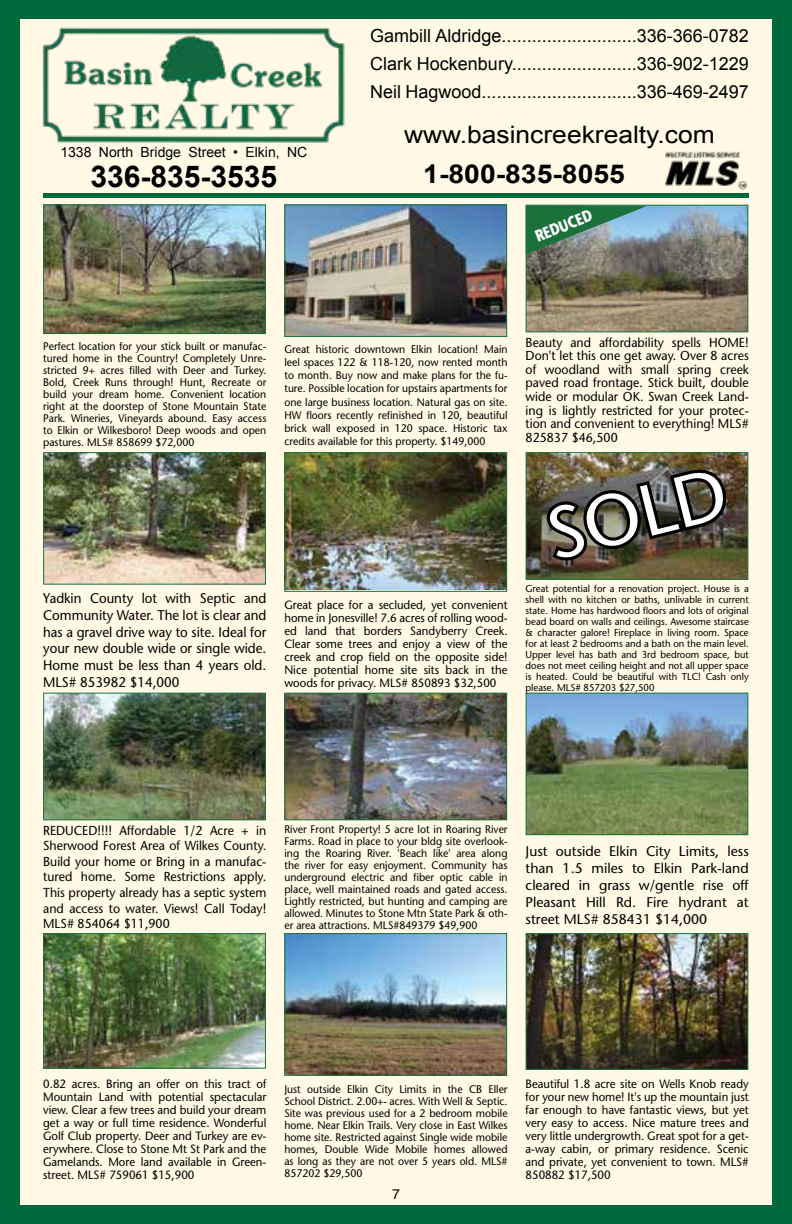
<style>
.page{position:relative;width:792px;height:1224px;background:#006a3d}
.page>*{position:absolute;margin:0;border:0;box-sizing:border-box;transform-origin:0 0}
.t1{font:72.4px "Stone Sans";color:#fff}
.t2{font:700 30px "Arial";color:#000}
.t3{font:700 26px "Arial";color:#000;scale:1.09 1}
.t4{font:24px "Arial";color:#000;scale:1.1 1}
.t5{font:18px/28px "Arial";color:#000;text-align:justify}
.t6{font:700 16.4px "Stone Sans";color:#fff;scale:.77 1}
.t7{font:14px/16.8px "Stone Sans";color:#000;text-align:justify;scale:.95 1}
.t8{font:14px/16.8px "Stone Sans";color:#000;text-align:justify}
.t9{font:14px "Arial";color:#000}
.t10{font:14px "Helvetica";color:#000}
.t11{font:13px/13.6px "Stone Sans";color:#000;text-align:justify;scale:.95 1}
.t12{font:12px/13px "Stone Sans";color:#000;text-align:justify;scale:.95 1}
.t13{font:11px/12px "Stone Sans";color:#000;text-align:justify;scale:.95 1}
.t14{font:10px/11px "Stone Sans";color:#000;text-align:justify;scale:.95 1}
</style>
<div class="page">
<div style="left:20px;top:19px;width:752px;height:1186px;background:#fff9e5"></div>
<img style="left:42px;top:27px;width:303px;height:116px">
<div style="left:43px;top:193px;width:706px;height:5px;background:#006a3d"></div>
<img style="left:665px;top:151px;width:82px;height:38px">
<img style="left:528px;top:207px;width:218px;height:123px">
<div style="left:526px;top:205px;width:222px;height:127px;border:1px solid #1a7139"></div>
<img style="left:45px;top:935px;width:219px;height:132px">
<div style="left:43px;top:933px;width:223px;height:136px;border:1px solid #1a7139"></div>
<img style="left:286px;top:454px;width:219px;height:136px">
<div style="left:284px;top:452px;width:223px;height:140px;border:1px solid #1a7139"></div>
<img style="left:286px;top:695px;width:219px;height:123px">
<div style="left:284px;top:693px;width:223px;height:127px;border:1px solid #1a7139"></div>
<img style="left:528px;top:454px;width:218px;height:124px">
<div style="left:526px;top:452px;width:222px;height:128px;border:1px solid #1a7139"></div>
<img style="left:45px;top:454px;width:219px;height:129px">
<div style="left:43px;top:452px;width:223px;height:133px;border:1px solid #1a7139"></div>
<img style="left:286px;top:206px;width:219px;height:129px">
<div style="left:284px;top:204px;width:223px;height:133px;border:1px solid #1a7139"></div>
<img style="left:45px;top:206px;width:219px;height:126px">
<div style="left:43px;top:204px;width:223px;height:130px;border:1px solid #1a7139"></div>
<img style="left:286px;top:935px;width:219px;height:139px">
<div style="left:284px;top:933px;width:223px;height:143px;border:1px solid #1a7139"></div>
<img style="left:528px;top:695px;width:218px;height:138px">
<div style="left:526px;top:693px;width:222px;height:142px;border:1px solid #1a7139"></div>
<img style="left:45px;top:695px;width:219px;height:123px">
<div style="left:43px;top:693px;width:223px;height:127px;border:1px solid #1a7139"></div>
<img style="left:546px;top:468px;width:180px;height:93px">
<img style="left:528px;top:935px;width:218px;height:133px">
<div style="left:526px;top:933px;width:222px;height:137px;border:1px solid #1a7139"></div>
<svg style="left:526px;top:206px;width:121px;height:48px"></svg>
<p class="t9" style="left:60px;top:143px;width:248px">1338 North Bridge Street • Elkin, NC</p>
<h2 class="t2" style="left:90px;top:157px;width:188px">336-835-3535</h2>
<h3 class="t5" style="left:370px;top:22px;width:380px">Gambill Aldridge...........................336-366-0782<br>Clark Hockenbury.........................336-902-1229<br>Neil Hagwood...............................336-469-2497</h3>
<h3 class="t4" style="left:404px;top:119px;width:284px">www.basincreekrealty.com</h3>
<h3 class="t3" style="left:423px;top:157px;width:186px">1-800-835-8055</h3>
<h3 class="t6" style="left:532px;top:227px;width:79px;rotate:-21deg">REDUCED</h3>
<p class="t13" style="left:43px;top:340px;width:236px">Perfect location for your stick built or manufac&shy;tured home in the Country! Completely Unre&shy;stricted 9+ acres filled with Deer and Turkey.<br>Bold, Creek Runs through! Hunt, Recreate or build your dream home. Convenient location right at the doorstep of Stone Mountain State Park. Wineries, Vineyards abound. Easy access to Elkin or Wilkesboro! Deep woods and open pastures. MLS# 858699 $72,000</p>
<p class="t7" style="left:43px;top:590px;width:236px">Yadkin County lot with Septic and Community Water. The lot is clear and has a gravel drive way to site. Ideal for your new double wide or single wide.<br>Home must be less than 4 years old.<br>MLS# 853982 $14,000</p>
<p class="t13" style="left:284px;top:342px;width:236px;line-height:13.2px">Great historic downtown Elkin location! Main leel spaces 122 &amp; 118-120, now rented month to month. Buy now and make plans for the fu&shy;ture. Possible location for upstairs apartments for one large business location. Natural gas on site.<br>HW floors recently refinished in 120, beautiful brick wall exposed in 120 space. Historic tax credits available for this property. $149,000</p>
<p class="t12" style="left:284px;top:599px;width:236px">Great place for a secluded, yet convenient home in Jonesville! 7.6 acres of rolling wood&shy;ed land that borders Sandyberry Creek.<br>Clear some trees and enjoy a view of the creek and crop field on the opposite side!<br>Nice potential home site sits back in the woods for privacy. MLS# 850893 $32,500</p>
<p class="t11" style="left:526px;top:335px;width:236px">Beauty and affordability spells HOME!<br>Don't let this one get away. Over 8 acres of woodland with small spring creek paved road frontage. Stick built, double wide or modular OK. Swan Creek Land&shy;ing is lightly restricted for your protec&shy;tion and convenient to everything! MLS# 825837 $46,500</p>
<h1 class="t1" style="left:537px;top:493px;width:185px;rotate:-14deg">SOLD</h1>
<p class="t14" style="left:526px;top:583px;width:236px">Great potential for a renovation project. House is a shell with no kitchen or baths, unlivable in current state. Home has hardwood floors and lots of original bead board on walls and ceilings. Awesome staircase &amp; character galore! Fireplace in living room. Space for at least 2 bedrooms and a bath on the main level.<br>Upper level has bath and 3rd bedroom space, but does not meet ceiling height and not all upper space is heated. Could be beautiful with TLC! Cash only please. MLS# 857203 $27,500</p>
<p class="t11" style="left:43px;top:822px;width:236px;line-height:15.6px">REDUCED!!!! Affordable 1/2 Acre + in Sherwood Forest Area of Wilkes County.<br>Build your home or Bring in a manufac&shy;tured home. Some Restrictions apply.<br>This property already has a septic system and access to water. Views! Call Today!<br>MLS# 854064 $11,900</p>
<p class="t13" style="left:284px;top:823px;width:236px">River Front Property! 5 acre lot in Roaring River Farms. Road in place to your bldg site overlook&shy;ing the Roaring River. 'Beach like' area along the river for easy enjoyment. Community has underground electric and fiber optic cable in place, well maintained roads and gated access.<br>Lightly restricted, but hunting and camping are allowed. Minutes to Stone Mtn State Park &amp; oth&shy;er area attractions. MLS#849379 $49,900</p>
<p class="t8" style="left:526px;top:843px;width:225px">Just outside Elkin City Limits, less than 1.5 miles to Elkin Park-land cleared in grass w/gentle rise off Pleasant Hill Rd. Fire hydrant at street MLS# 858431 $14,000</p>
<p class="t12" style="left:43px;top:1077px;width:236px">0.82 acres. Bring an offer on this tract of Mountain Land with potential spectacular view. Clear a few trees and build your dream get a way or full time residence. Wonderful Golf Club property. Deer and Turkey are ev&shy;erywhere. Close to Stone Mt St Park and the Gamelands. More land available in Green&shy;street. MLS# 759061 $15,900</p>
<p class="t13" style="left:284px;top:1083px;width:236px">Just outside Elkin City Limits in the CB Eller School District. 2.00+- acres. With Well &amp; Septic.<br>Site was previous used for a 2 bedroom mobile home. Near Elkin Trails. Very close in East Wilkes home site. Restricted against Single wide mobile homes, Double Wide Mobile homes allowed as long as they are not over 5 years old. MLS# 857202 $29,500</p>
<p class="t10" style="left:392px;top:1183px;width:9px">7</p>
<p class="t12" style="left:526px;top:1077px;width:236px">Beautiful 1.8 acre site on Wells Knob ready for your new home! It's up the mountain just far enough to have fantastic views, but yet very easy to access. Nice mature trees and very little undergrowth. Great spot for a get&shy;a-way cabin, or primary residence. Scenic and private, yet convenient to town. MLS# 850882 $17,500</p>
</div>
